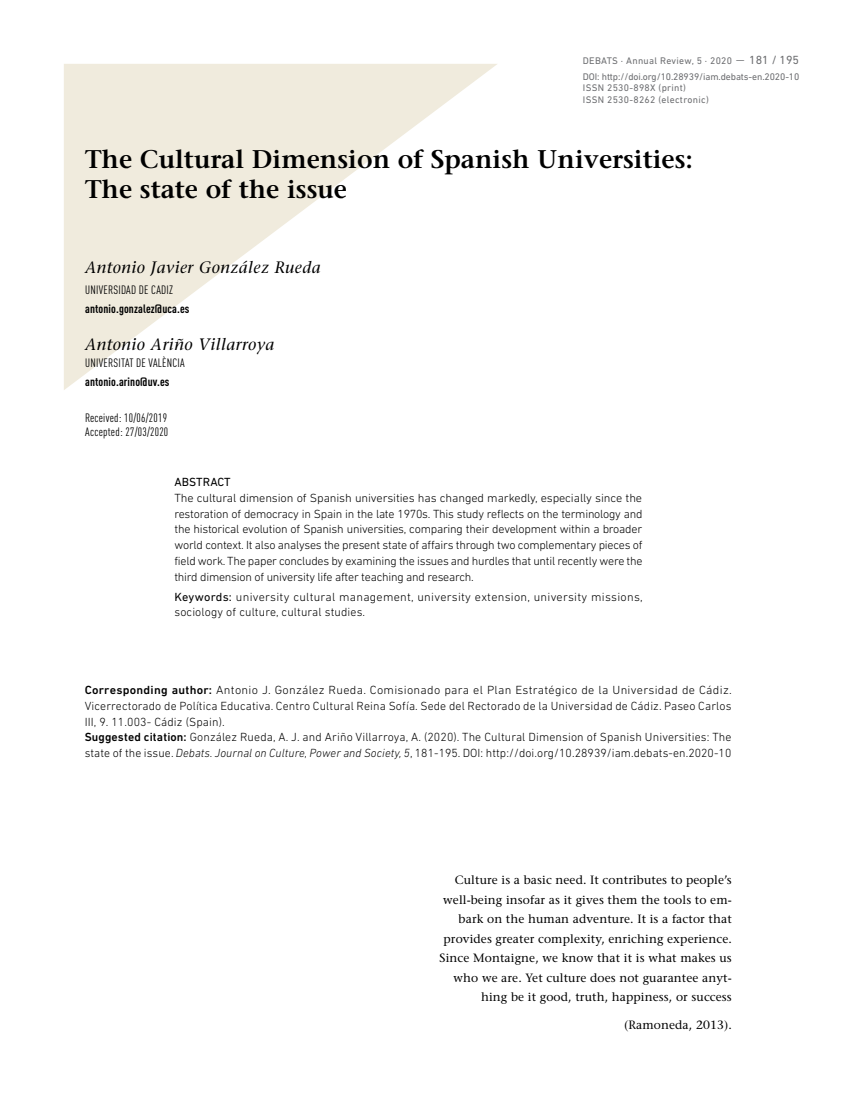
<style>
.page{position:relative;width:851px;height:1106px;background:#fff}
.page>*{position:absolute;margin:0;border:0;box-sizing:border-box;transform-origin:0 0}
.t1{font:600 25.5px/30px "Stone Serif";color:#000}
.t2{font:italic 16.5px "Stone Serif";letter-spacing:.03em;color:#000}
.t3{font:300 12px/15.8px "DIN Next LT Pro";letter-spacing:.01em;color:#000}
.t4{font:12px/19.5px "Stone Serif";letter-spacing:.01em;color:#000;text-align:right}
.t5{font:condensed 12px/14.4px "DIN Pro";letter-spacing:.02em;color:#000}
.t6{font:700 condensed 12px "DIN Pro";letter-spacing:.01em;color:#000}
.t7{font:12px "DIN Next LT Pro";letter-spacing:.01em;color:#000}
.t8{font:9.75px/15.9px "DIN Next LT Pro";letter-spacing:-.01em;color:#6d6e71}
.t9{font:9.75px/11.7px "DIN Next LT Pro";letter-spacing:.03em;color:#6d6e71}
.s1{font-size:12px}
.s2{font-weight:400}
.s3{font-weight:500}
.s4{font-style:italic}
</style>
<div class="page">
<svg style="left:64px;top:64px;width:433px;height:326px;fill:#f0ebdd"></svg>
<p class="t8" style="left:583px;top:52px;width:218px">DEBATS · Annual Review, 5 · 2020 — <span class="s1">181 / 195<br></span>DOI: http://doi.org/10.28939/iam.debats-en.2020-10</p>
<p class="t9" style="left:583px;top:82px;width:127px">ISSN 2530-898X (print)<br>ISSN 2530-8262 (electronic)</p>
<h1 class="t1" style="left:85px;top:144px;width:609px">The Cultural Dimension of Spanish Universities:<br>The state of the issue</h1>
<h2 class="t2" style="left:85px;top:258px;width:237px">Antonio Javier González Rueda</h2>
<p class="t5" style="left:85px;top:281px;width:89px">UNIVERSIDAD DE CADIZ</p>
<p class="t6" style="left:85px;top:300px;width:106px">antonio.gonzalez@uca.es</p>
<h2 class="t2" style="left:85px;top:335px;width:191px">Antonio Ariño Villarroya</h2>
<p class="t5" style="left:85px;top:354px;width:101px">UNIVERSITAT DE VALÈNCIA</p>
<p class="t6" style="left:85px;top:373px;width:86px">antonio.arino@uv.es</p>
<p class="t5" style="left:85px;top:409px;width:85px">Received: 10/06/2019<br>Accepted: 27/03/2020</p>
<p class="t7" style="left:174px;top:475px;width:58px">ABSTRACT</p>
<p class="t3" style="left:174px;top:489px;width:469px;text-align:justify">The cultural dimension of Spanish universities has changed markedly, especially since the restoration of democracy in Spain in the late 1970s. This study reflects on the terminology and the historical evolution of Spanish universities, comparing their development within a broader world context. It also analyses the present state of affairs through two complementary pieces of field work. The paper concludes by examining the issues and hurdles that until recently were the third dimension of university life after teaching and research.</p>
<p class="t3" style="left:174px;top:588px;width:470px"><span class="s2">Keywords:</span> university cultural management, university extension, university missions, sociology of culture, cultural studies.</p>
<p class="t3" style="left:85px;top:682px;width:648px"><span class="s3">Corresponding author:</span> Antonio J. González Rueda. Comisionado para el Plan Estratégico de la Universidad de Cádiz.<br>Vicerrectorado de Política Educativa. Centro Cultural Reina Sofía. Sede del Rectorado de la Universidad de Cádiz. Paseo Carlos III, 9. 11.003- Cádiz (Spain).<br><span class="s3">Suggested citation:</span> González Rueda, A. J. and Ariño Villarroya, A. (2020). The Cultural Dimension of Spanish Universities: The state of the issue. <span class="s4">Debats. Journal on Culture, Power and Society, 5</span>, 181-195. DOI: http://doi.org/10.28939/iam.debats-en.2020-10</p>
<p class="t4" style="left:439px;top:870px;width:294px">Culture is a basic need. It contributes to people’s well-being insofar as it gives them the tools to em&shy;bark on the human adventure. It is a factor that provides greater complexity, enriching experience.<br>Since Montaigne, we know that it is what makes us who we are. Yet culture does not guarantee anyt&shy;hing be it good, truth, happiness, or success</p>
<p class="t4" style="left:624px;top:1015px;width:109px">(Ramoneda, 2013).</p>
</div>
